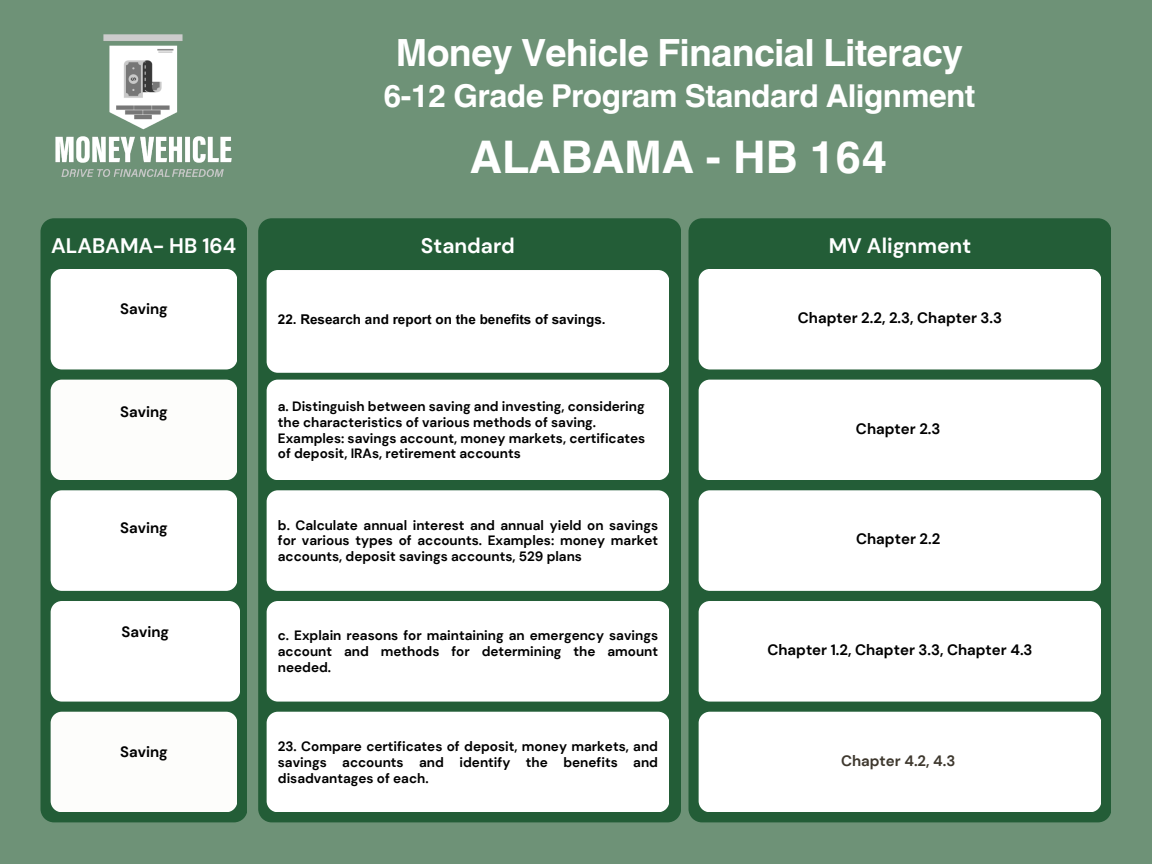
<style>
.page{position:relative;width:1152px;height:864px;background:#6e9277}
.page>*{position:absolute;margin:0;border:0;box-sizing:border-box;transform-origin:0 0}
.t1{font:700 45px "Helvetica World";color:#fff}
.t2{font:700 37.5px "Helvetica World";letter-spacing:-.02em;color:#fff}
.t3{font:700 31.5px "Helvetica World";letter-spacing:-.02em;color:#fff}
.t4{font:700 21px "DM Sans";color:#fff}
.t5{font:700 15px "DM Sans";color:#000}
.t6{font:700 15px "DM Sans";color:#3e382e}
.t7{font:700 13.5px/15.8px "DM Sans";color:#000;text-align:justify}
.t8{font:700 13.5px "Arial MT Pro";color:#000}
</style>
<div class="page">
<div style="left:40px;top:218px;width:207px;height:604px;background:#235d37"></div>
<div style="left:51px;top:269px;width:186px;height:100px;background:#fff;border-radius:11px"></div>
<div style="left:51px;top:380px;width:186px;height:100px;background:#fdfdfb;border-radius:11px"></div>
<div style="left:51px;top:490px;width:186px;height:101px;background:#fff;border-radius:11px"></div>
<div style="left:51px;top:601px;width:189px;height:101px;background:#fff;border-radius:11px"></div>
<div style="left:51px;top:712px;width:186px;height:100px;background:#fdfdfb;border-radius:11px"></div>
<div style="left:258px;top:218px;width:423px;height:604px;background:#235d37"></div>
<div style="left:688px;top:218px;width:423px;height:604px;background:#235d37"></div>
<div style="left:699px;top:269px;width:402px;height:100px;background:#fff;border-radius:11px"></div>
<div style="left:267px;top:270px;width:402px;height:103px;background:#fff;border-radius:11px"></div>
<div style="left:699px;top:380px;width:402px;height:100px;background:#fff;border-radius:11px"></div>
<div style="left:267px;top:380px;width:402px;height:100px;background:#fff;border-radius:11px"></div>
<div style="left:699px;top:490px;width:402px;height:101px;background:#fff;border-radius:11px"></div>
<div style="left:267px;top:490px;width:402px;height:101px;background:#fff;border-radius:11px"></div>
<div style="left:699px;top:601px;width:402px;height:101px;background:#fff;border-radius:11px"></div>
<div style="left:267px;top:601px;width:402px;height:101px;background:#fff;border-radius:11px"></div>
<div style="left:699px;top:712px;width:402px;height:100px;background:#fff;border-radius:11px"></div>
<div style="left:267px;top:712px;width:402px;height:100px;background:#fff;border-radius:11px"></div>
<img style="left:55px;top:34px;width:177px;height:143px">
<p class="t2" style="left:396px;top:22px;width:569px">Money Vehicle Financial Literacy</p>
<p class="t3" style="left:383px;top:71px;width:594px">6-12 Grade Program Standard Alignment</p>
<p class="t1" style="left:470px;top:120px;width:418px">ALABAMA - HB 164</p>
<p class="t4" style="left:51px;top:232px;width:187px">ALABAMA- HB 164</p>
<p class="t4" style="left:421px;top:232px;width:96px">Standard</p>
<p class="t4" style="left:829px;top:232px;width:144px">MV Alignment</p>
<p class="t5" style="left:120px;top:299px;width:49px">Saving</p>
<p class="t8" style="left:278px;top:314px;width:329px">22. Research and report on the benefits of savings.</p>
<p class="t5" style="left:798px;top:308px;width:206px">Chapter 2.2, 2.3, Chapter 3.3</p>
<p class="t5" style="left:120px;top:402px;width:49px">Saving</p>
<p class="t7" style="left:278px;top:399px;width:369px;text-align:left">a. Distinguish between saving and investing, considering the characteristics of various methods of saving.<br>Examples: savings account, money markets, certificates of deposit, IRAs, retirement accounts</p>
<p class="t5" style="left:856px;top:419px;width:86px">Chapter 2.3</p>
<p class="t5" style="left:120px;top:518px;width:49px">Saving</p>
<p class="t7" style="left:278px;top:517px;width:382px">b. Calculate annual interest and annual yield on savings for various types of accounts. Examples: money market accounts, deposit savings accounts, 529 plans</p>
<p class="t5" style="left:856px;top:529px;width:86px">Chapter 2.2</p>
<p class="t5" style="left:122px;top:622px;width:49px">Saving</p>
<p class="t7" style="left:278px;top:628px;width:382px">c. Explain reasons for maintaining an emergency savings account and methods for determining the amount needed.</p>
<p class="t5" style="left:767px;top:640px;width:267px">Chapter 1.2, Chapter 3.3, Chapter 4.3</p>
<p class="t5" style="left:120px;top:742px;width:49px">Saving</p>
<p class="t7" style="left:278px;top:739px;width:382px">23. Compare certificates of deposit, money markets, and savings accounts and identify the benefits and disadvantages of each.</p>
<p class="t6" style="left:841px;top:751px;width:116px">Chapter 4.2, 4.3</p>
</div>
